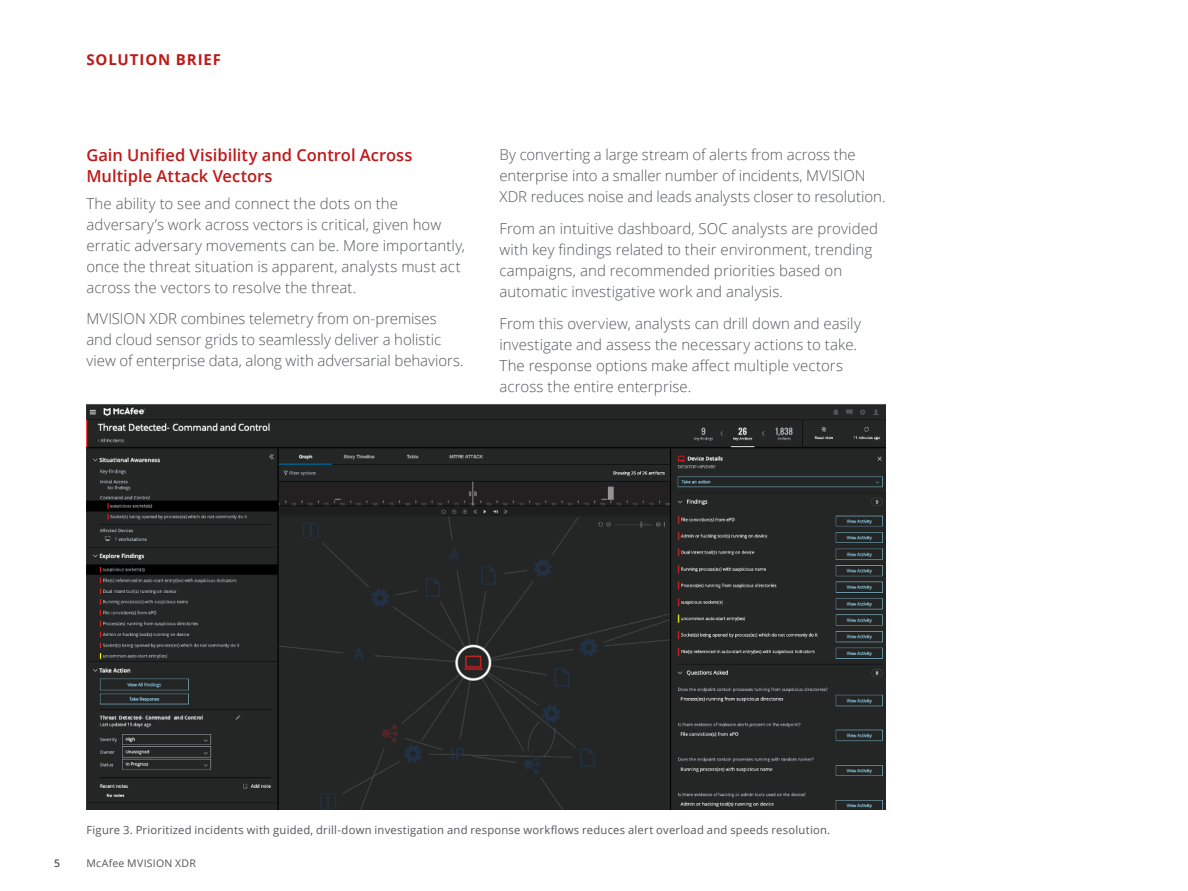
<style>
.page{position:relative;width:1188px;height:891px;background:#fff}
.page>*{position:absolute;margin:0;border:0;box-sizing:border-box;transform-origin:0 0}
.t1{font:600 16.5px/21px "Open Sans";color:#c01818}
.t2{font:300 15px/21px "Open Sans";letter-spacing:.005em;color:#53565a}
.t3{font:700 15px "Open Sans";letter-spacing:.06em;color:#c01818}
.t4{font:11.25px "Open Sans";letter-spacing:.02em;color:#53565a}
.t5{font:10.5px "Open Sans";letter-spacing:.025em;color:#53565a}
.t6{font:600 10.5px "Open Sans";color:#53565a}
</style>
<div class="page">
<img style="left:86px;top:404px;width:800px;height:406px">
<p class="t3" style="left:86px;top:49px;width:136px">SOLUTION BRIEF</p>
<p class="t1" style="left:86px;top:144px;width:328px">Gain Unified Visibility and Control Across<br>Multiple Attack Vectors</p>
<p class="t2" style="left:86px;top:192px;width:380px">The ability to see and connect the dots on the adversary’s work across vectors is critical, given how erratic adversary movements can be. More importantly, once the threat situation is apparent, analysts must act across the vectors to resolve the threat.</p>
<p class="t2" style="left:86px;top:308px;width:379px">MVISION XDR combines telemetry from on-premises and cloud sensor grids to seamlessly deliver a holistic view of enterprise data, along with adversarial behaviors.</p>
<p class="t2" style="left:500px;top:144px;width:388px">By converting a large stream of alerts from across the enterprise into a smaller number of incidents, MVISION<br>XDR reduces noise and leads analysts closer to resolution.</p>
<p class="t2" style="left:500px;top:217px;width:380px">From an intuitive dashboard, SOC analysts are provided with key findings related to their environment, trending campaigns, and recommended priorities based on automatic investigative work and analysis.</p>
<p class="t2" style="left:500px;top:312px;width:363px">From this overview, analysts can drill down and easily investigate and assess the necessary actions to take.<br>The response options make affect multiple vectors across the entire enterprise.</p>
<p class="t4" style="left:86px;top:822px;width:745px">Figure 3. Prioritized incidents with guided, drill-down investigation and response workflows reduces alert overload and speeds resolution.</p>
<p class="t6" style="left:54px;top:856px;width:7px">5</p>
<p class="t5" style="left:86px;top:856px;width:111px">McAfee MVISION XDR</p>
</div>
